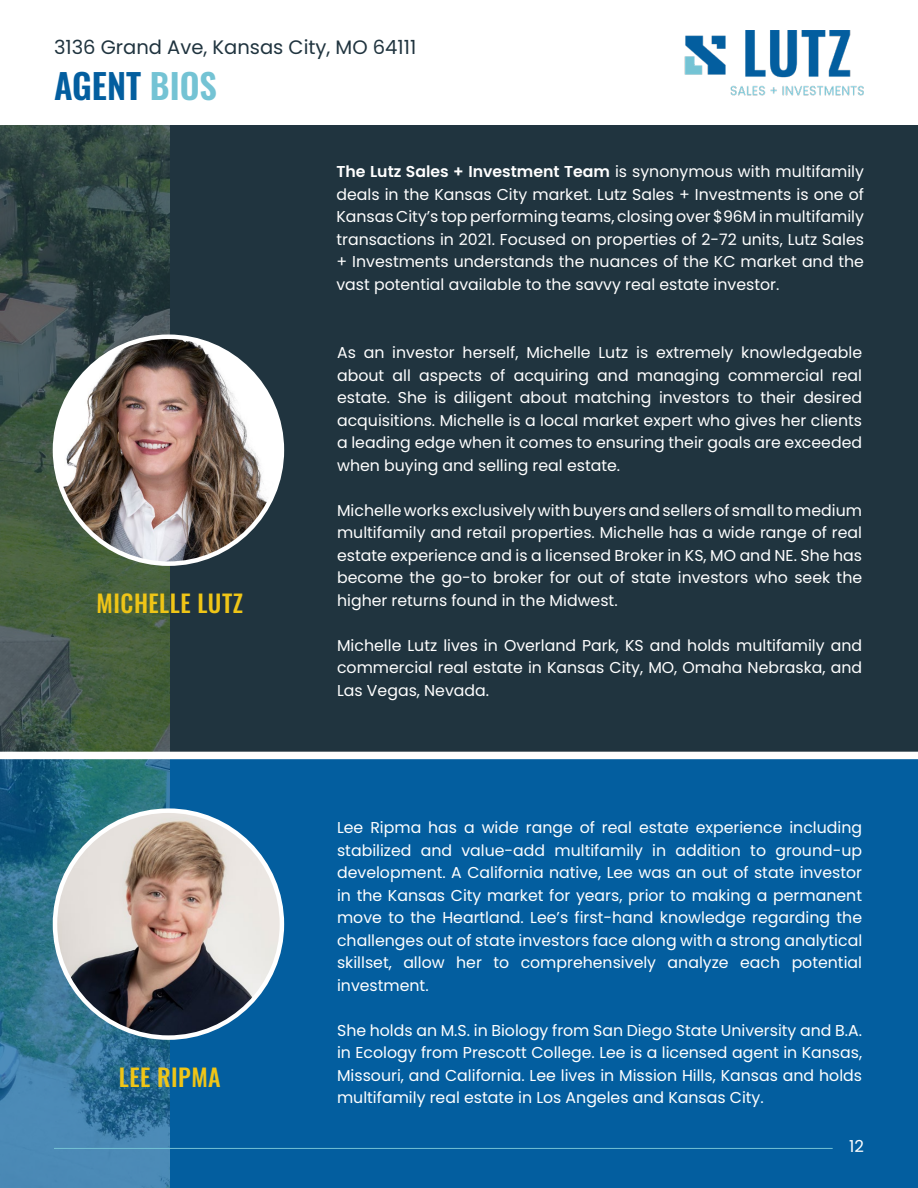
<style>
.page{position:relative;width:918px;height:1188px;background:#fff}
.page>*{position:absolute;margin:0;border:0;box-sizing:border-box;transform-origin:0 0}
.t1{font:600 34.5px "Oswald";color:#035e9f}
.t2{font:500 24px "Oswald";letter-spacing:.02em;color:#efc517}
.t3{font:19.5px "Poppins";color:#20343f}
.t4{font:16.5px "Poppins";color:#fff}
.t5{font:15.75px/22.5px "Poppins";color:#fff;text-align:justify}
.s1{color:#74c3d4}
.s2{font-weight:600}
</style>
<div class="page">
<img style="left:684px;top:30px;width:180px;height:66px">
<div style="left:0;top:125px;width:918px;height:631px;background:#20343f"></div>
<div style="left:0;top:756px;width:918px;height:432px;background:#035e9f"></div>
<img style="left:0;top:125px;width:170px;height:1063px">
<img style="left:55px;top:337px;width:227px;height:227px;border-radius:113px">
<img style="left:55px;top:811px;width:227px;height:227px;border-radius:113px">
<div style="left:0;top:752px;width:918px;height:7px;background:#fff"></div>
<hr style="left:54px;top:1148px;width:779px;height:1px;background:#74c3d4">
<p class="t3" style="left:54px;top:36px;width:364px">3136 Grand Ave, Kansas City, MO 64111</p>
<h1 class="t1" style="left:54px;top:55px;width:164px">AGENT <span class="s1">BIOS</span></h1>
<h2 class="t2" style="left:97px;top:582px;width:148px">MICHELLE LUTZ</h2>
<h2 class="t2" style="left:119px;top:1055px;width:103px">LEE RIPMA</h2>
<p class="t5" style="left:336px;top:161px;width:529px"><span class="s2">The Lutz Sales + Investment Team</span> is synonymous with multifamily deals in the Kansas City market. Lutz Sales + Investments is one of Kansas City’s top performing teams, closing over $96M in multifamily transactions in 2021. Focused on properties of 2-72 units, Lutz Sales + Investments understands the nuances of the KC market and the vast potential available to the savvy real estate investor.</p>
<p class="t5" style="left:337px;top:342px;width:527px">As an investor herself, Michelle Lutz is extremely knowledgeable about all aspects of acquiring and managing commercial real estate. She is diligent about matching investors to their desired acquisitions. Michelle is a local market expert who gives her clients a leading edge when it comes to ensuring their goals are exceeded when buying and selling real estate.</p>
<p class="t5" style="left:337px;top:499px;width:527px">Michelle works exclusively with buyers and sellers of small to medium multifamily and retail properties. Michelle has a wide range of real estate experience and is a licensed Broker in KS, MO and NE. She has become the go-to broker for out of state investors who seek the higher returns found in the Midwest.</p>
<p class="t5" style="left:337px;top:634px;width:527px">Michelle Lutz lives in Overland Park, KS and holds multifamily and commercial real estate in Kansas City, MO, Omaha Nebraska, and Las Vegas, Nevada.</p>
<p class="t5" style="left:337px;top:816px;width:527px">Lee Ripma has a wide range of real estate experience including stabilized and value-add multifamily in addition to ground-up development. A California native, Lee was an out of state investor in the Kansas City market for years, prior to making a permanent move to the Heartland. Lee’s first-hand knowledge regarding the challenges out of state investors face along with a strong analytical skillset, allow her to comprehensively analyze each potential investment.</p>
<p class="t5" style="left:337px;top:1019px;width:527px">She holds an M.S. in Biology from San Diego State University and B.A. in Ecology from Prescott College. Lee is a licensed agent in Kansas, Missouri, and California. Lee lives in Mission Hills, Kansas and holds multifamily real estate in Los Angeles and Kansas City.</p>
<p class="t4" style="left:849px;top:1137px;width:16px">12</p>
</div>
